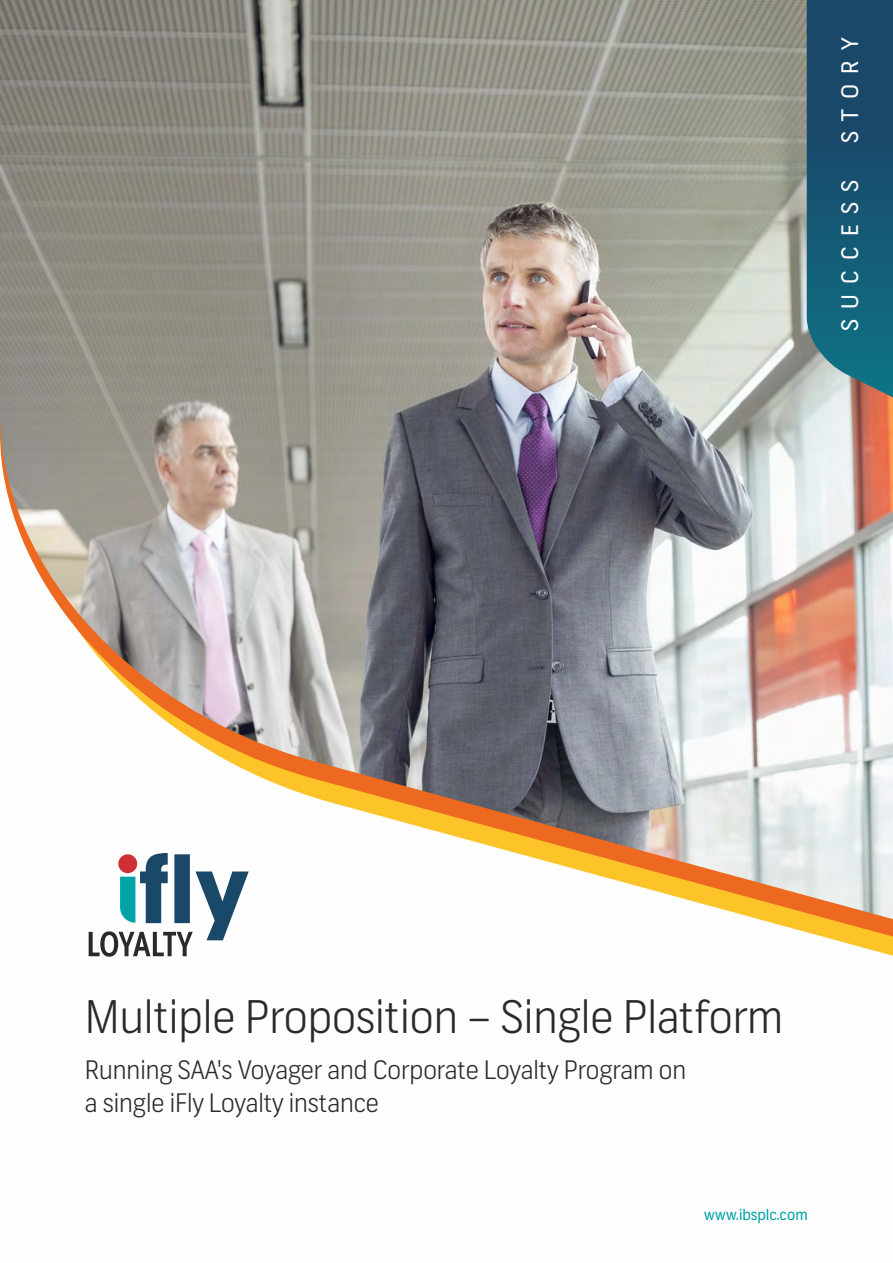
<style>
.page{position:relative;width:893px;height:1263px;background:#fff}
.page>*{position:absolute;margin:0;border:0;box-sizing:border-box;transform-origin:0 0}
.t1{font:300 45px "Frank";color:#2b2a29}
.t2{font:300 25.5px/33px "Frank";color:#2b2a29}
.t3{font:22.8px "Frank";letter-spacing:.455em;color:#fefefe}
.t4{font:15px "Frank";color:#00a4a7}
</style>
<div class="page">
<img style="left:0;top:0;width:893px;height:919px">
<svg style="left:807px;top:0;width:86px;height:397px;background:#215b75"></svg>
<svg style="left:89px;top:853px;width:160px;height:104px"></svg>
<div style="left:118px;top:854px;width:19px;height:19px;background:#cd2f32;border-radius:9px"></div>
<p class="t3" style="left:841px;top:143px;width:107px;rotate:-90deg">STORY</p>
<p class="t3" style="left:841px;top:331px;width:153px;rotate:-90deg">SUCCESS</p>
<h1 class="t1" style="left:85px;top:999px;width:700px">Multiple Proposition – Single Platform</h1>
<p class="t2" style="left:85px;top:1056px;width:603px">Running SAA's Voyager and Corporate Loyalty Program on a single iFly Loyalty instance</p>
<p class="t4" style="left:704px;top:1209px;width:105px">www.ibsplc.com</p>
</div>
